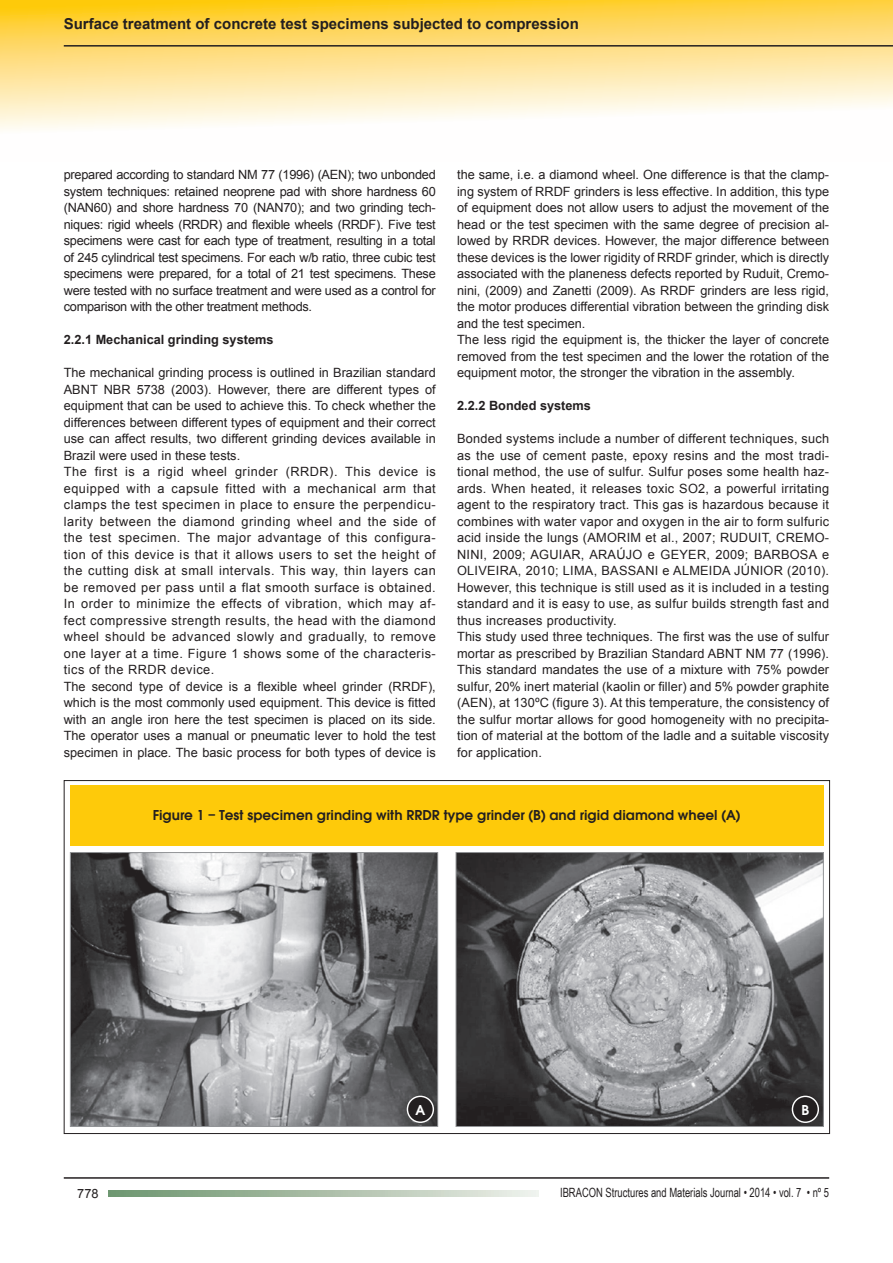
<style>
.page{position:relative;width:893px;height:1263px;background:#fff}
.page>*{position:absolute;margin:0;border:0;box-sizing:border-box;transform-origin:0 0}
.t1{font:600 15px "Avant Garde ITC";color:#231f20}
.t2{font:700 15px "Arial";color:#231f20}
.t3{font:600 15px "Avant Garde ITC";color:#fff}
.t4{font:12.75px/16.5px "Arial";letter-spacing:.01em;color:#231f20}
.t5{font:12.75px/16.5px "Arial";letter-spacing:.04em;color:#231f20}
.t6{font:12.75px "Arial Narrow";color:#231f20;scale:.9 1}
.t7{font:700 12.75px "Arial";color:#231f20}
</style>
<div class="page">
<svg style="left:0;top:0;width:893px;height:130px;background:#fee498"></svg>
<hr style="left:64px;top:1177px;width:765px;height:2px;background:#231f20">
<hr style="left:64px;top:45px;width:829px;height:2px;background:#231f20">
<svg style="left:108px;top:1190px;width:431px;height:6px;background:#acc0aa"></svg>
<div style="left:70px;top:786px;width:753px;height:60px;background:#feca0a"></div>
<img style="left:72px;top:854px;width:364px;height:271px">
<div style="left:70px;top:852px;width:368px;height:275px;border:1px solid #939598"></div>
<div style="left:407px;top:1096px;width:27px;height:27px;border:3px solid #fff;border-radius:50%"></div>
<div style="left:408px;top:1097px;width:25px;height:24px;background:#231f20;border-radius:50%"></div>
<img style="left:458px;top:854px;width:363px;height:271px">
<div style="left:456px;top:852px;width:367px;height:275px;border:1px solid #939598"></div>
<div style="left:792px;top:1096px;width:27px;height:27px;border:3px solid #fff;border-radius:50%"></div>
<div style="left:793px;top:1097px;width:25px;height:24px;background:#231f20;border-radius:50%"></div>
<p class="t2" style="left:64px;top:14px;width:517px">Surface treatment of concrete test specimens subjected to compression</p>
<p class="t4" style="left:64px;top:167px;width:374px;text-align:justify">prepared according to standard NM 77 (1996) (AEN); two unbonded system techniques: retained neoprene pad with shore hardness 60 (NAN60) and shore hardness 70 (NAN70); and two grinding tech&shy;niques: rigid wheels (RRDR) and flexible wheels (RRDF). Five test specimens were cast for each type of treatment, resulting in a total of 245 cylindrical test specimens. For each w/b ratio, three cubic test specimens were prepared, for a total of 21 test specimens. These were tested with no surface treatment and were used as a control for comparison with the other treatment methods.</p>
<p class="t7" style="left:64px;top:331px;width:211px">2.2.1 Mechanical grinding systems</p>
<p class="t5" style="left:64px;top:365px;width:374px">The mechanical grinding process is outlined in Brazilian standard ABNT NBR 5738 (2003). However, there are different types of equipment that can be used to achieve this. To check whether the differences between different types of equipment and their correct use can affect results, two different grinding devices available in Brazil were used in these tests.<br>The first is a rigid wheel grinder (RRDR). This device is equipped with a capsule fitted with a mechanical arm that clamps the test specimen in place to ensure the perpendicu&shy;larity between the diamond grinding wheel and the side of the test specimen. The major advantage of this configura&shy;tion of this device is that it allows users to set the height of the cutting disk at small intervals. This way, thin layers can be removed per pass until a flat smooth surface is obtained.<br>In order to minimize the effects of vibration, which may af&shy;fect compressive strength results, the head with the diamond wheel should be advanced slowly and gradually, to remove one layer at a time. Figure 1 shows some of the characteris&shy;tics of the RRDR device.<br>The second type of device is a flexible wheel grinder (RRDF), which is the most commonly used equipment. This device is fitted with an angle iron here the test specimen is placed on its side.<br>The operator uses a manual or pneumatic lever to hold the test specimen in place. The basic process for both types of device is</p>
<p class="t4" style="left:457px;top:167px;width:374px">the same, i.e. a diamond wheel. One difference is that the clamp&shy;ing system of RRDF grinders is less effective. In addition, this type of equipment does not allow users to adjust the movement of the head or the test specimen with the same degree of precision al&shy;lowed by RRDR devices. However, the major difference between these devices is the lower rigidity of RRDF grinder, which is directly associated with the planeness defects reported by Ruduit, Cremo&shy;nini, (2009) and Zanetti (2009). As RRDF grinders are less rigid, the motor produces differential vibration between the grinding disk and the test specimen.<br>The less rigid the equipment is, the thicker the layer of concrete removed from the test specimen and the lower the rotation of the equipment motor, the stronger the vibration in the assembly.</p>
<p class="t7" style="left:457px;top:397px;width:135px">2.2.2 Bonded systems</p>
<p class="t4" style="left:457px;top:431px;width:374px">Bonded systems include a number of different techniques, such as the use of cement paste, epoxy resins and the most tradi&shy;tional method, the use of sulfur. Sulfur poses some health haz&shy;ards. When heated, it releases toxic SO2, a powerful irritating agent to the respiratory tract. This gas is hazardous because it combines with water vapor and oxygen in the air to form sulfuric acid inside the lungs (AMORIM et al., 2007; RUDUIT, CREMO-NINI, 2009; AGUIAR, ARAÚJO e GEYER, 2009; BARBOSA e OLIVEIRA, 2010; LIMA, BASSANI e ALMEIDA JÚNIOR (2010).<br>However, this technique is still used as it is included in a testing standard and it is easy to use, as sulfur builds strength fast and thus increases productivity.<br>This study used three techniques. The first was the use of sulfur mortar as prescribed by Brazilian Standard ABNT NM 77 (1996).<br>This standard mandates the use of a mixture with 75% powder sulfur, 20% inert material (kaolin or filler) and 5% powder graphite (AEN), at 130ºC (figure 3). At this temperature, the consistency of the sulfur mortar allows for good homogeneity with no precipita&shy;tion of material at the bottom of the ladle and a suitable viscosity for application.</p>
<p class="t1" style="left:153px;top:806px;width:589px">Figure 1 – Test specimen grinding with RRDR type grinder (B) and rigid diamond wheel (A)</p>
<p class="t3" style="left:416px;top:1101px;width:11px">A</p>
<p class="t3" style="left:801px;top:1101px;width:9px">B</p>
<p class="t4" style="left:77px;top:1185px;width:23px">778</p>
<p class="t6" style="left:560px;top:1183px;width:300px">IBRACON Structures and Materials Journal • 2014 • vol. 7 • nº 5</p>
</div>
